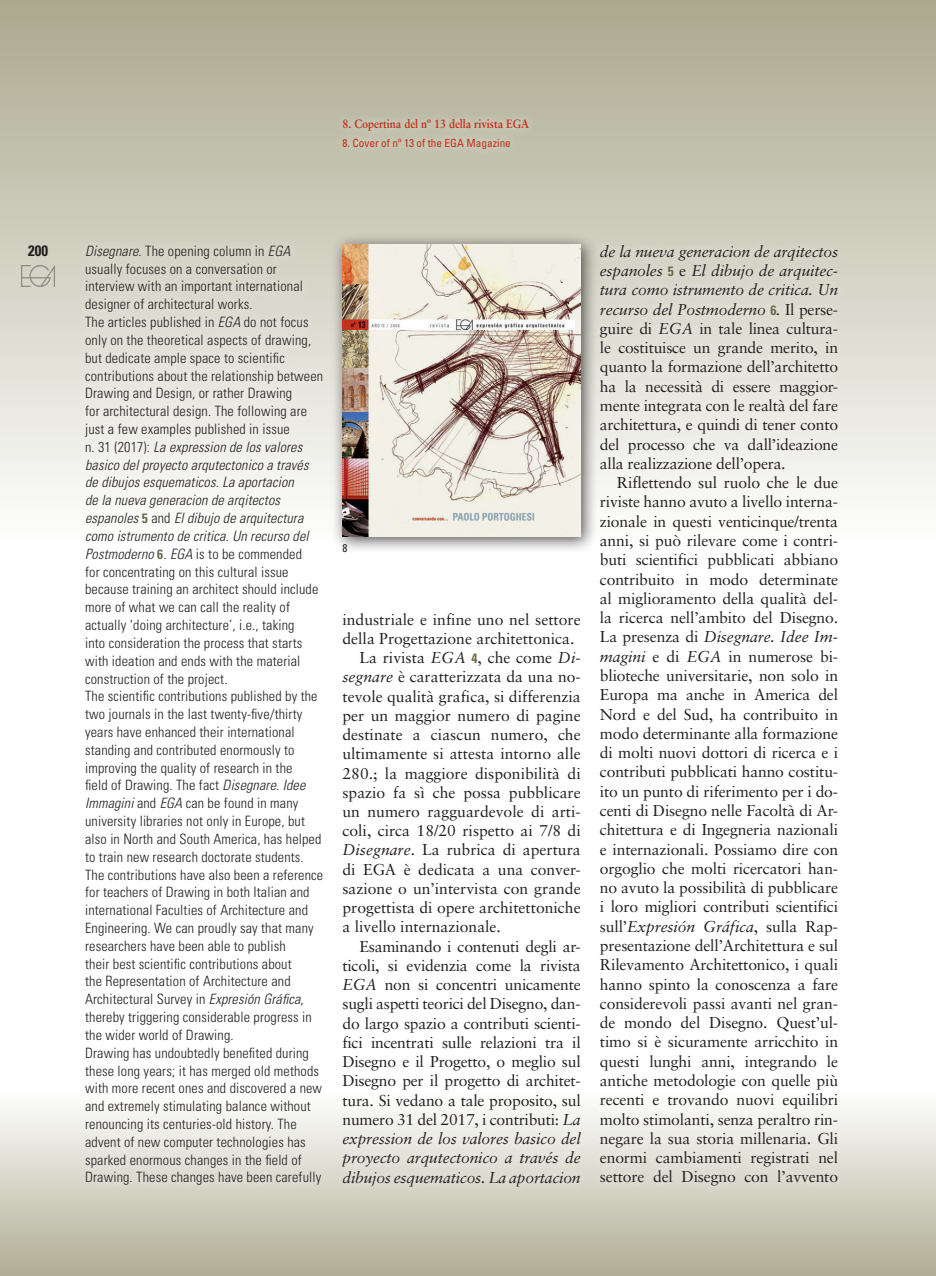
<style>
.page{position:relative;width:936px;height:1276px;background:#fff}
.page>*{position:absolute;margin:0;border:0;box-sizing:border-box;transform-origin:0 0}
.t1{font:15.75px/19.4px "Sabon";letter-spacing:-.01em;color:#231f20;text-align:justify}
.t2{font:700 condensed 15px "Univers";color:#231f20}
.t3{font:300 condensed 14.25px/17.9px "Univers";letter-spacing:.01em;color:#231f20}
.List_Paragraph{font:700 12px "Sabon";color:#c02d19;scale:.9 1}
.t4{font:condensed 11.25px "Univers";color:#c02d19}
.PIES_DE_FOTO_INGLES{font:condensed 11.25px "Univers";color:#231f20}
.s1{font-style:italic}
.s2{font-weight:700;font-size:13.5px;color:#6d6a4a}
.s3{font-family:"Univers";font-weight:700;font-stretch:condensed;font-size:13.5px;color:#6d6a4a}
</style>
<div class="page">
<div style="left:0;top:1091px;width:935px;height:185px;background:linear-gradient(to bottom,#feffff,#afad93)"></div>
<div style="left:0;top:0;width:935px;height:541px;background:linear-gradient(to bottom,#aaa88d,#fefefd)"></div>
<div style="left:333px;top:110px;width:265px;height:129px;background:#c6c5b3"></div>
<div style="left:75px;top:236px;width:283px;height:978px;background:#fff;opacity:.75"></div>
<div style="left:590px;top:235px;width:283px;height:980px;background:#fff;opacity:.75"></div>
<div style="left:333px;top:603px;width:283px;height:611px;background:#fff;opacity:.75"></div>
<div style="left:330px;top:233px;width:275px;height:328px;background:#231f20;opacity:.75"></div>
<img style="left:342px;top:244px;width:238px;height:293px">
<img style="left:22px;top:265px;width:33px;height:21px">
<p class="List_Paragraph" style="left:342px;top:117px;width:209px">8. Copertina del nº 13 della rivista EGA</p>
<p class="t4" style="left:342px;top:136px;width:170px">8. Cover of nº 13 of the EGA Magazine</p>
<p class="t2" style="left:28px;top:242px;width:21px">200</p>
<p class="t3" style="left:85px;top:242px;width:219px"><span class="s1">Disegnare</span>. The opening column in <span class="s1">EGA </span>usually focuses on a conversation or interview with an important international designer of architectural works.</p>
<p class="t3" style="left:85px;top:313px;width:239px">The articles published in <span class="s1">EGA</span> do not focus only on the theoretical aspects of drawing, but dedicate ample space to scientific contributions about the relationship between Drawing and Design, or rather Drawing<br>for architectural design. The following are just a few examples published in issue<br>n. 31 (2017): <span class="s1">La expression de los valores basico del proyecto arqutectonico a través de dibujos esquematicos. La aportacion<br>de la nueva generacion de arqitectos espanoles</span> <span class="s2">5</span> and <span class="s1">El dibujo de arquitectura como istrumento de critica. Un recurso del Postmoderno</span> <span class="s2">6</span><span class="s1">. EGA</span> is to be commended<br>for concentrating on this cultural issue because training an architect should include more of what we can call the reality of actually ‘doing architecture’, i.e., taking<br>into consideration the process that starts with ideation and ends with the material construction of the project.</p>
<p class="t3" style="left:85px;top:687px;width:239px">The scientific contributions published by the two journals in the last twenty-five/thirty years have enhanced their international standing and contributed enormously to improving the quality of research in the<br>field of Drawing. The fact <span class="s1">Disegnare. Idee Immagini</span> and <span class="s1">EGA</span> can be found in many university libraries not only in Europe, but also in North and South America, has helped to train new research doctorate students.<br>The contributions have also been a reference for teachers of Drawing in both Italian and international Faculties of Architecture and Engineering. We can proudly say that many researchers have been able to publish<br>their best scientific contributions about<br>the Representation of Architecture and Architectural Survey in <span class="s1">Expresión Gráfica</span>, thereby triggering considerable progress in the wider world of Drawing.</p>
<p class="t3" style="left:85px;top:1043px;width:238px">Drawing has undoubtedly benefited during these long years; it has merged old methods with more recent ones and discovered a new and extremely stimulating balance without renouncing its centuries-old history. The advent of new computer technologies has sparked enormous changes in the field of Drawing. These changes have been carefully</p>
<p class="PIES_DE_FOTO_INGLES" style="left:342px;top:541px;width:6px">8</p>
<p class="t1" style="left:342px;top:609px;width:240px">industriale e infine uno nel settore della Progettazione architettonica.</p>
<p class="t1" style="left:342px;top:648px;width:240px;text-indent:17px">La rivista <span class="s1">EGA</span> <span class="s3">4</span>, che come <span class="s1">Di&shy;segnare</span> è caratterizzata da una no&shy;tevole qualità grafica, si differenzia per un maggior numero di pagine destinate a ciascun numero, che ultimamente si attesta intorno alle 280.; la maggiore disponibilità di spazio fa sì che possa pubblicare un numero ragguardevole di arti&shy;coli, circa 18/20 rispetto ai 7/8 di <span class="s1">Disegnare</span>. La rubrica di apertura di EGA è dedicata a una conver&shy;sazione o un’intervista con grande progettista di opere architettoniche a livello internazionale.</p>
<p class="t1" style="left:342px;top:936px;width:240px;text-indent:17px">Esaminando i contenuti degli ar&shy;ticoli, si evidenzia come la rivista <span class="s1">EGA</span> non si concentri unicamente sugli aspetti teorici del Disegno, dan&shy;do largo spazio a contributi scienti&shy;fici incentrati sulle relazioni tra il Disegno e il Progetto, o meglio sul Disegno per il progetto di architet&shy;tura. Si vedano a tale proposito, sul numero 31 del 2017, i contributi: <span class="s1">La expression de los valores basico del proyecto arqutectonico a través de dibujos esquematicos. La aportacion</span></p>
<p class="t1" style="left:600px;top:241px;width:240px"><span class="s1">de la nueva generacion de arqitectos espanoles</span> <span class="s3">5</span> e <span class="s1">El dibujo de arquitec&shy;tura como istrumento de critica. Un recurso del Postmoderno</span> <span class="s3">6</span><span class="s1">.</span> Il perse&shy;guire di <span class="s1">EGA</span> in tale linea cultura&shy;le costituisce un grande merito, in quanto la formazione dell’architetto ha la necessità di essere maggior&shy;mente integrata con le realtà del fare architettura, e quindi di tener conto del processo che va dall’ideazione alla realizzazione dell’opera.</p>
<p class="t1" style="left:600px;top:473px;width:240px;text-indent:17px">Riflettendo sul ruolo che le due riviste hanno avuto a livello interna&shy;zionale in questi venticinque/trenta anni, si può rilevare come i contri&shy;buti scientifici pubblicati abbiano contribuito in modo determinate al miglioramento della qualità del&shy;la ricerca nell’ambito del Disegno.<br>La presenza di <span class="s1">Disegnare. Idee Im&shy;magini</span> e di <span class="s1">EGA</span> in numerose bi&shy;blioteche universitarie, non solo in Europa ma anche in America del Nord e del Sud, ha contribuito in modo determinante alla formazione di molti nuovi dottori di ricerca e i contributi pubblicati hanno costitu&shy;ito un punto di riferimento per i do&shy;centi di Disegno nelle Facoltà di Ar&shy;chitettura e di Ingegneria nazionali e internazionali. Possiamo dire con orgoglio che molti ricercatori han&shy;no avuto la possibilità di pubblicare i loro migliori contributi scientifici sull’<span class="s1">Expresión Gráfica</span>, sulla Rap&shy;presentazione dell’Architettura e sul Rilevamento Architettonico, i quali hanno spinto la conoscenza a fare considerevoli passi avanti nel gran&shy;de mondo del Disegno. Quest’ul&shy;timo si è sicuramente arricchito in questi lunghi anni, integrando le antiche metodologie con quelle più recenti e trovando nuovi equilibri molto stimolanti, senza peraltro rin&shy;negare la sua storia millenaria. Gli enormi cambiamenti registrati nel settore del Disegno con l’avvento</p>
</div>
